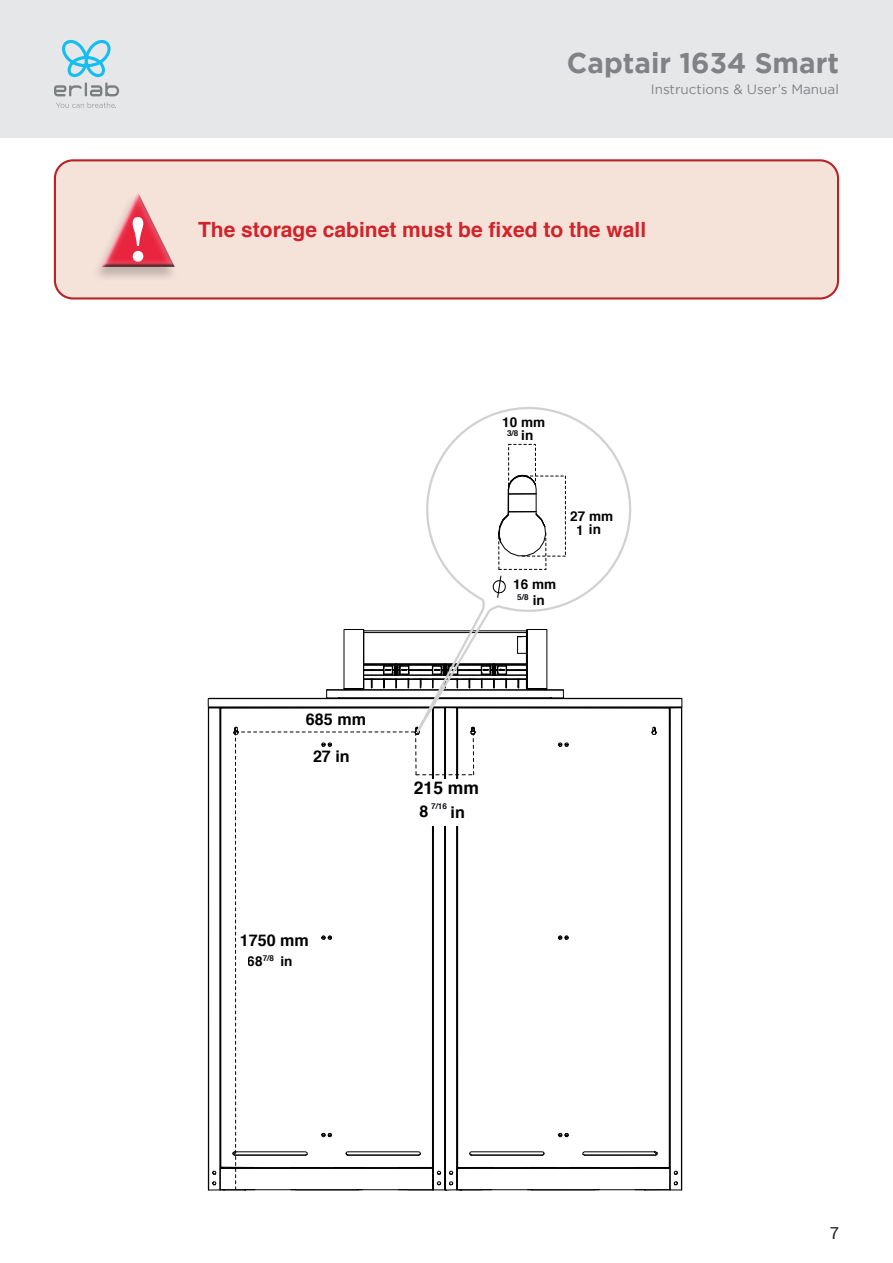
<style>
.page{position:relative;width:893px;height:1263px;background:#fff}
.page>*{position:absolute;margin:0;border:0;box-sizing:border-box;transform-origin:0 0}
.t1{font:700 28.5px "Gotham";color:#808285}
.t2{font:700 21px "Helvetica";color:#d1232a}
.t3{font:700 17.55px "Helvetica";color:#000}
.t4{font:16.5px "Roboto";color:#231f20}
.t5{font:700 16.2px "Helvetica";color:#000}
.t6{font:13.5px "Gotham";color:#808285}
.t7{font:700 13.5px/13.4px "Helvetica";color:#000;text-align:center}
.t8{font:700 8.1px "Helvetica";color:#0d0b11}
</style>
<div class="page">
<div style="left:0;top:0;width:893px;height:138px;background:#e6e7e9"></div>
<svg style="left:56px;top:102px;width:60px;height:6px"></svg>
<svg style="left:54px;top:39px;width:65px;height:57px"></svg>
<div style="left:55px;top:160px;width:783px;height:138px;background:#f5e3da;border-radius:18px"></div>
<div style="left:54px;top:159px;width:785px;height:140px;border:2px solid #b72327;border-radius:18px"></div>
<div style="left:91px;top:193px;width:88px;height:90px;background:#231f20;opacity:.25"></div>
<div style="left:98px;top:191px;width:78px;height:76px;background:#231f20;opacity:.75"></div>
<svg style="left:207px;top:629px;width:476px;height:562px"></svg>
<svg style="left:415px;top:407px;width:231px;height:333px"></svg>
<div style="left:403px;top:779px;width:84px;height:47px;background:#fff"></div>
<h1 class="t1" style="left:567px;top:47px;width:274px">Captair 1634 Smart</h1>
<p class="t6" style="left:651px;top:82px;width:190px">Instructions &amp; User’s Manual</p>
<p class="t2" style="left:198px;top:213px;width:450px">The storage cabinet must be fixed to the wall</p>
<p class="t5" style="left:306px;top:706px;width:62px">685 mm</p>
<p class="t5" style="left:313px;top:743px;width:38px">27 in</p>
<p class="t5" style="left:240px;top:927px;width:71px">1750 mm</p>
<p class="t8" style="left:263px;top:952px;width:13px">7/8</p>
<p class="t7" style="left:248px;top:955px;width:17px">68</p>
<p class="t7" style="left:280px;top:954px;width:14px">in</p>
<p class="t7" style="left:502px;top:415px;width:45px">10 mm in</p>
<p class="t8" style="left:507px;top:426px;width:13px">3/8</p>
<p class="t7" style="left:570px;top:509px;width:45px">27 mm</p>
<p class="t7" style="left:577px;top:523px;width:26px">1 in</p>
<p class="t7" style="left:513px;top:576px;width:45px;line-height:16px">16 mm in</p>
<p class="t8" style="left:517px;top:591px;width:13px">5/8</p>
<p class="t3" style="left:414px;top:773px;width:67px">215 mm</p>
<p class="t8" style="left:431px;top:800px;width:17px;rotate:1deg">7/16</p>
<p class="t5" style="left:420px;top:798px;width:10px">8</p>
<p class="t5" style="left:451px;top:799px;width:16px">in</p>
<p class="t4" style="left:830px;top:1222px;width:11px">7</p>
</div>
